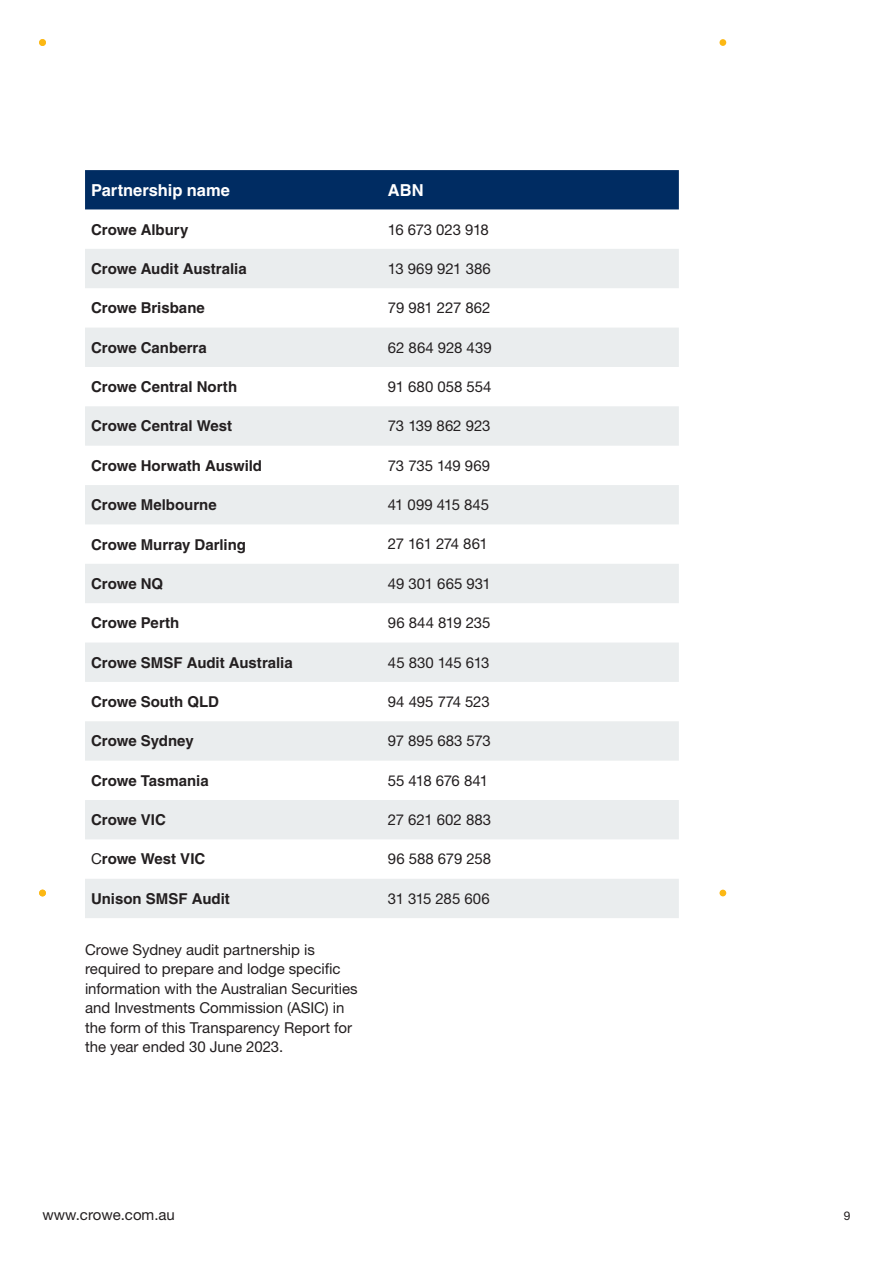
<style>
.page{position:relative;width:893px;height:1263px;background:#fff}
.page>*{position:absolute;margin:0;border:0;box-sizing:border-box;transform-origin:0 0}
.Body_Copy{font:700 16.5px "Helvetica LT Std";letter-spacing:-.005em;color:#fff}
.Body_Copy-2{font:700 15px "Helvetica LT Std";color:#231f20}
.Pull_Quotes{font:15px/19.5px "Helvetica Neue LT Std";color:#231f20}
.Body_Copy-3{font:15px "Helvetica Neue LT Std";letter-spacing:-.005em;color:#231f20}
.Body_Copy-4{font:15px "Helvetica Neue LT Std";letter-spacing:-.025em;color:#231f20}
.Body_Copy-5{font:15px "Helvetica Neue LT Std";letter-spacing:-.03em;color:#231f20}
.Body_Copy-6{font:15px "Helvetica Neue LT Std";letter-spacing:-.035em;color:#231f20}
.t1{font:12px "Helvetica Neue LT Std";color:#231f20}
.s1{font-family:"Helvetica Neue LT Std";font-weight:400}
</style>
<div class="page">
<div style="left:719px;top:890px;width:7px;height:6px;background:#fcb814;border-radius:50%"></div>
<div style="left:719px;top:39px;width:7px;height:7px;background:#fcb814;border-radius:50%"></div>
<div style="left:39px;top:890px;width:7px;height:6px;background:#fcb814;border-radius:50%"></div>
<div style="left:39px;top:39px;width:7px;height:7px;background:#fcb814;border-radius:50%"></div>
<div style="left:85px;top:170px;width:594px;height:39px;background:#002c62"></div>
<svg style="left:85px;top:249px;width:594px;height:669px;fill:#eaedee"></svg>
<p class="Body_Copy" style="left:91px;top:180px;width:140px">Partnership name</p>
<p class="Body_Copy" style="left:388px;top:180px;width:37px">ABN</p>
<p class="Body_Copy-2" style="left:91px;top:220px;width:99px">Crowe Albury</p>
<p class="Body_Copy-4" style="left:388px;top:220px;width:102px">16 673 023 918</p>
<p class="Body_Copy-2" style="left:91px;top:259px;width:157px">Crowe Audit Australia</p>
<p class="Body_Copy-3" style="left:388px;top:260px;width:104px">13 969 921 386</p>
<p class="Body_Copy-2" style="left:91px;top:299px;width:115px">Crowe Brisbane</p>
<p class="Body_Copy-3" style="left:388px;top:299px;width:104px">79 981 227 862</p>
<p class="Body_Copy-2" style="left:91px;top:338px;width:117px">Crowe Canberra</p>
<p class="Body_Copy-3" style="left:388px;top:338px;width:105px">62 864 928 439</p>
<p class="Body_Copy-2" style="left:91px;top:378px;width:148px">Crowe Central North</p>
<p class="Body_Copy-3" style="left:388px;top:378px;width:105px">91 680 058 554</p>
<p class="Body_Copy-2" style="left:91px;top:417px;width:143px">Crowe Central West</p>
<p class="Body_Copy-3" style="left:388px;top:417px;width:104px">73 139 862 923</p>
<p class="Body_Copy-2" style="left:91px;top:456px;width:173px">Crowe Horwath Auswild</p>
<p class="Body_Copy-3" style="left:388px;top:456px;width:104px">73 735 149 969</p>
<p class="Body_Copy-2" style="left:91px;top:496px;width:127px">Crowe Melbourne</p>
<p class="Body_Copy-3" style="left:388px;top:496px;width:103px">41 099 415 845</p>
<p class="Body_Copy-2" style="left:91px;top:535px;width:156px">Crowe Murray Darling</p>
<p class="Body_Copy-5" style="left:388px;top:535px;width:101px">27 161 274 861</p>
<p class="Body_Copy-2" style="left:91px;top:574px;width:74px">Crowe NQ</p>
<p class="Body_Copy-3" style="left:388px;top:574px;width:105px">49 301 665 931</p>
<p class="Body_Copy-2" style="left:91px;top:614px;width:90px">Crowe Perth</p>
<p class="Body_Copy-3" style="left:388px;top:614px;width:104px">96 844 819 235</p>
<p class="Body_Copy-2" style="left:91px;top:653px;width:203px">Crowe SMSF Audit Australia</p>
<p class="Body_Copy-3" style="left:388px;top:653px;width:103px">45 830 145 613</p>
<p class="Body_Copy-2" style="left:91px;top:692px;width:130px">Crowe South QLD</p>
<p class="Body_Copy-3" style="left:388px;top:693px;width:103px">94 495 774 523</p>
<p class="Body_Copy-2" style="left:91px;top:732px;width:104px">Crowe Sydney</p>
<p class="Body_Copy-3" style="left:388px;top:732px;width:104px">97 895 683 573</p>
<p class="Body_Copy-2" style="left:91px;top:771px;width:119px">Crowe Tasmania</p>
<p class="Body_Copy-6" style="left:388px;top:771px;width:102px">55 418 676 841</p>
<p class="Body_Copy-2" style="left:91px;top:811px;width:76px">Crowe VIC</p>
<p class="Body_Copy-3" style="left:388px;top:811px;width:105px">27 621 602 883</p>
<p class="Body_Copy-2" style="left:91px;top:850px;width:116px"><span class="s1">C</span>rowe West VIC</p>
<p class="Body_Copy-3" style="left:388px;top:850px;width:105px">96 588 679 258</p>
<p class="Body_Copy-2" style="left:91px;top:889px;width:140px">Unison SMSF Audit</p>
<p class="Body_Copy-3" style="left:388px;top:889px;width:103px">31 315 285 606</p>
<p class="Pull_Quotes" style="left:85px;top:939px;width:274px">Crowe Sydney audit partnership is required to prepare and lodge specific information with the Australian Securities and Investments Commission (ASIC) in the form of this Transparency Report for the year ended 30 June 2023.</p>
<p class="Pull_Quotes" style="left:43px;top:1205px;width:134px">www.crowe.com.au</p>
<p class="t1" style="left:844px;top:1209px;width:8px">9</p>
</div>
